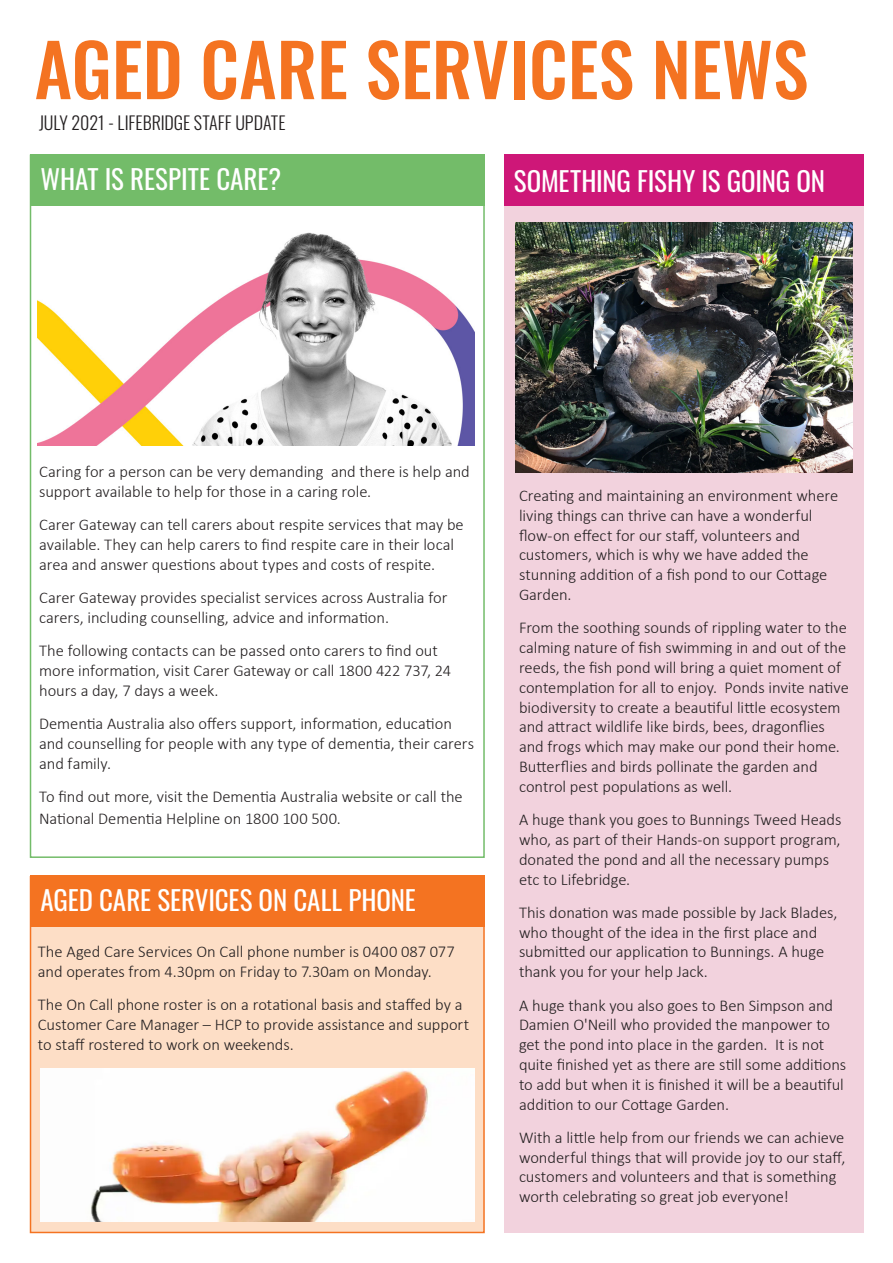
<style>
.page{position:relative;width:893px;height:1263px;background:#fff}
.page>*{position:absolute;margin:0;border:0;box-sizing:border-box;transform-origin:0 0}
.t1{font:500 72px "Oswald";color:#f47321}
.t2{font:27px "Oswald";letter-spacing:-.005em;color:#fff}
.t3{font:300 18px "Oswald";letter-spacing:-.005em;color:#231f20}
.t4{font:300 16.5px/19.8px "Calibri";letter-spacing:-.005em;color:#231f20}
</style>
<div class="page">
<div style="left:30px;top:154px;width:455px;height:51px;background:#73bc69"></div>
<div style="left:504px;top:155px;width:359px;height:1078px;background:#f2d2dd"></div>
<div style="left:504px;top:154px;width:359px;height:51px;background:#ce1778"></div>
<img style="left:515px;top:222px;width:337px;height:250px">
<img style="left:38px;top:232px;width:436px;height:213px">
<div style="left:30px;top:876px;width:455px;height:357px;background:#fddec6;border:2px solid #f47321"></div>
<div style="left:30px;top:876px;width:455px;height:51px;background:#f47321"></div>
<img style="left:40px;top:1068px;width:434px;height:154px">
<p class="t1" style="left:35px;top:32px;width:775px">AGED CARE SERVICES NEWS</p>
<p class="t3" style="left:39px;top:107px;width:248px">JULY 2021 - LIFEBRIDGE STAFF UPDATE</p>
<p class="t2" style="left:40px;top:155px;width:242px">WHAT IS RESPITE CARE?</p>
<p class="t2" style="left:514px;top:157px;width:313px">SOMETHING FISHY IS GOING ON</p>
<p class="t4" style="left:39px;top:461px;width:432px">Caring for a person can be very demanding and there is help and support available to help for those in a caring role.</p>
<p class="t4" style="left:39px;top:515px;width:426px">Carer Gateway can tell carers about respite services that may be available. They can help carers to find respite care in their local area and answer questions about types and costs of respite.</p>
<p class="t4" style="left:39px;top:587px;width:410px">Carer Gateway provides specialist services across Australia for carers, including counselling, advice and information.</p>
<p class="t4" style="left:39px;top:641px;width:413px">The following contacts can be passed onto carers to find out more information, visit Carer Gateway or call 1800 422 737, 24 hours a day, 7 days a week.</p>
<p class="t4" style="left:39px;top:713px;width:436px">Dementia Australia also offers support, information, education and counselling for people with any type of dementia, their carers and family.</p>
<p class="t4" style="left:39px;top:785px;width:425px;line-height:21.6px">To find out more, visit the Dementia Australia website or call the<br>National Dementia Helpline on 1800 100 500.</p>
<p class="t2" style="left:40px;top:876px;width:377px">AGED CARE SERVICES ON CALL PHONE</p>
<p class="t4" style="left:38px;top:941px;width:418px">The Aged Care Services On Call phone number is 0400 087 077 and operates from 4.30pm on Friday to 7.30am on Monday.</p>
<p class="t4" style="left:38px;top:994px;width:433px">The On Call phone roster is on a rotational basis and staffed by a<br>Customer Care Manager – HCP to provide assistance and support to staff rostered to work on weekends.</p>
<p class="t4" style="left:519px;top:485px;width:321px">Creating and maintaining an environment where living things can thrive can have a wonderful flow-on effect for our staff, volunteers and customers, which is why we have added the stunning addition of a fish pond to our Cottage Garden.</p>
<p class="t4" style="left:519px;top:618px;width:331px">From the soothing sounds of rippling water to the calming nature of fish swimming in and out of the reeds, the fish pond will bring a quiet moment of contemplation for all to enjoy. Ponds invite native biodiversity to create a beautiful little ecosystem and attract wildlife like birds, bees, dragonflies and frogs which may make our pond their home.<br>Butterflies and birds pollinate the garden and control pest populations as well.</p>
<p class="t4" style="left:519px;top:809px;width:324px">A huge thank you goes to Bunnings Tweed Heads who, as part of their Hands-on support program, donated the pond and all the necessary pumps etc to Lifebridge.</p>
<p class="t4" style="left:519px;top:902px;width:320px">This donation was made possible by Jack Blades, who thought of the idea in the first place and submitted our application to Bunnings. A huge thank you for your help Jack.</p>
<p class="t4" style="left:519px;top:995px;width:329px">A huge thank you also goes to Ben Simpson and Damien O'Neill who provided the manpower to get the pond into place in the garden. It is not quite finished yet as there are still some additions to add but when it is finished it will be a beautiful addition to our Cottage Garden.</p>
<p class="t4" style="left:519px;top:1127px;width:328px">With a little help from our friends we can achieve wonderful things that will provide joy to our staff, customers and volunteers and that is something worth celebrating so great job everyone!</p>
</div>
